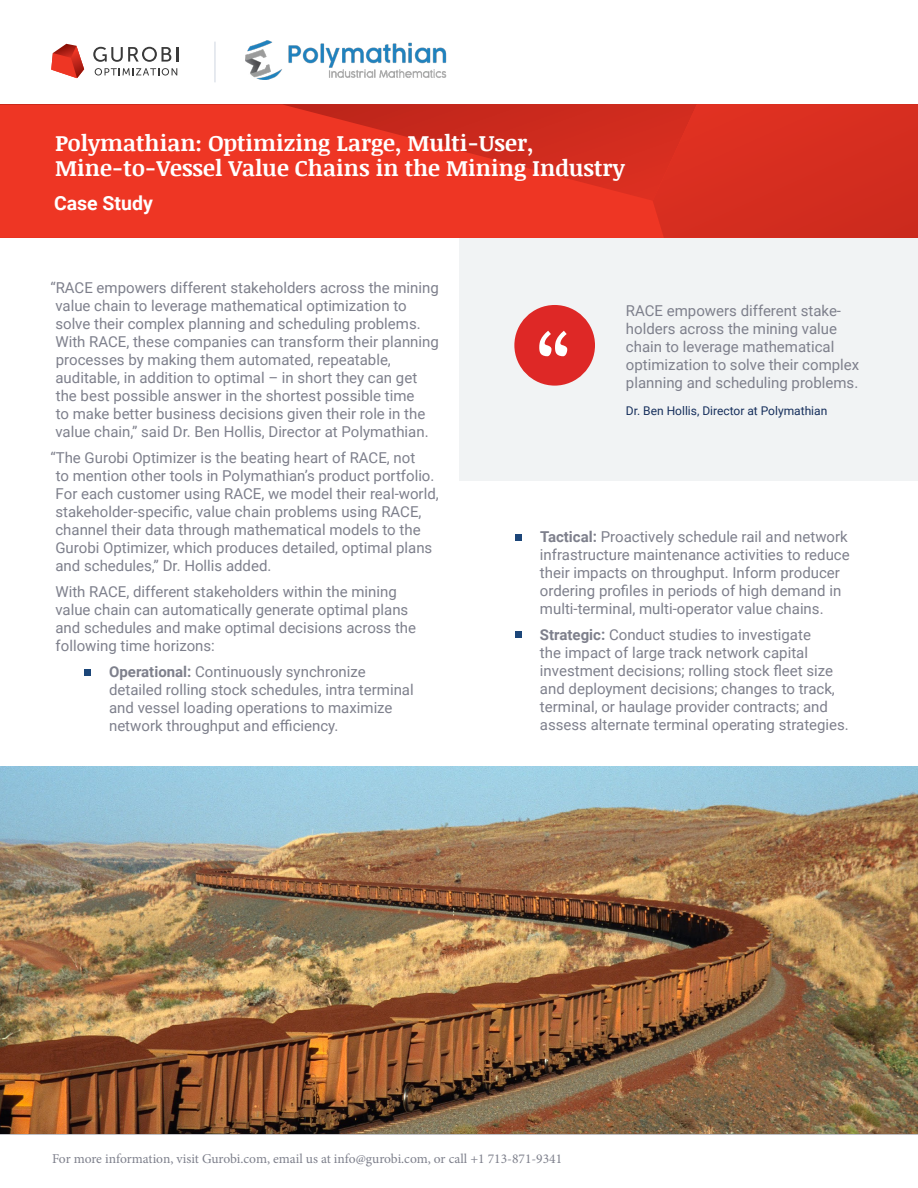
<style>
.page{position:relative;width:918px;height:1188px;background:#fff}
.page>*{position:absolute;margin:0;border:0;box-sizing:border-box;transform-origin:0 0}
.t1{font:700 22.5px/25.5px "Noticia Text";color:#fff}
.t2{font:700 19.5px "Roboto";color:#fff}
.t3{font:15px/18px "Roboto";color:#7e808c}
.t4{font:13.5px "Minion Pro";letter-spacing:-.005em;color:#7e808c}
.t5{font:12px "Roboto";color:#162f5c}
.s1{font-weight:700}
</style>
<div class="page">
<div style="left:459px;top:227px;width:459px;height:254px;background:#f1f3f4"></div>
<div style="left:514px;top:305px;width:81px;height:81px;background:#de2826;border-radius:40px"></div>
<svg style="left:539px;top:330px;width:29px;height:26px"></svg>
<img style="left:246px;top:40px;width:201px;height:39px">
<hr style="left:0;top:1134px;width:918px;height:1px;background:#7e808c">
<div style="left:515px;top:534px;width:7px;height:7px;background:#1c4679"></div>
<div style="left:84px;top:669px;width:7px;height:7px;background:#1c4679"></div>
<div style="left:515px;top:631px;width:7px;height:7px;background:#1c4679"></div>
<img style="left:0;top:767px;width:918px;height:367px">
<svg style="left:0;top:105px;width:653px;height:133px;background:#e73322"></svg>
<svg style="left:653px;top:105px;width:265px;height:133px;background:#d62d1f"></svg>
<svg style="left:93px;top:47px;width:85px;height:15px"></svg>
<svg style="left:95px;top:68px;width:82px;height:8px"></svg>
<svg style="left:51px;top:44px;width:33px;height:34px"></svg>
<hr style="left:214px;top:42px;width:2px;height:40px;background:#597097">
<h1 class="t1" style="left:55px;top:129px;width:571px">Polymathian: Optimizing Large, Multi-User,<br>Mine-to-Vessel Value Chains in the Mining Industry</h1>
<h2 class="t2" style="left:54px;top:190px;width:100px">Case Study</h2>
<p class="t3" style="left:55px;top:278px;width:385px;text-indent:-5px">“RACE empowers different stakeholders across the mining value chain to leverage mathematical optimization to solve their complex planning and scheduling problems.<br>With RACE, these companies can transform their planning processes by making them automated, repeatable, auditable, in addition to optimal – in short they can get the best possible answer in the shortest possible time<br>to make better business decisions given their role in the value chain,” said Dr. Ben Hollis, Director at Polymathian.</p>
<p class="t3" style="left:55px;top:448px;width:385px;text-indent:-5px">“The Gurobi Optimizer is the beating heart of RACE, not<br>to mention other tools in Polymathian’s product portfolio.<br>For each customer using RACE, we model their real-world, stakeholder-specific, value chain problems using RACE, channel their data through mathematical models to the Gurobi Optimizer, which produces detailed, optimal plans and schedules,” Dr. Hollis added.</p>
<p class="t3" style="left:55px;top:582px;width:362px">With RACE, different stakeholders within the mining value chain can automatically generate optimal plans and schedules and make optimal decisions across the following time horizons:</p>
<p class="t3" style="left:109px;top:662px;width:306px"><span class="s1">Operational:</span> Continuously synchronize detailed rolling stock schedules, intra terminal and vessel loading operations to maximize network throughput and efficiency.</p>
<p class="t3" style="left:626px;top:301px;width:235px">RACE empowers different stake&shy;holders across the mining value chain to leverage mathematical optimization to solve their complex planning and scheduling problems.</p>
<p class="t5" style="left:626px;top:403px;width:203px">Dr. Ben Hollis, Director at Polymathian</p>
<p class="t3" style="left:540px;top:527px;width:311px"><span class="s1">Tactical:</span> Proactively schedule rail and network infrastructure maintenance activities to reduce their impacts on throughput. Inform producer ordering profiles in periods of high demand in multi-terminal, multi-operator value chains.</p>
<p class="t3" style="left:540px;top:626px;width:310px"><span class="s1">Strategic:</span> Conduct studies to investigate<br>the impact of large track network capital investment decisions; rolling stock fleet size and deployment decisions; changes to track, terminal, or haulage provider contracts; and assess alternate terminal operating strategies.</p>
<p class="t4" style="left:52px;top:1150px;width:512px">For more information, visit Gurobi.com, email us at info@gurobi.com, or call +1 713-871-9341</p>
</div>
